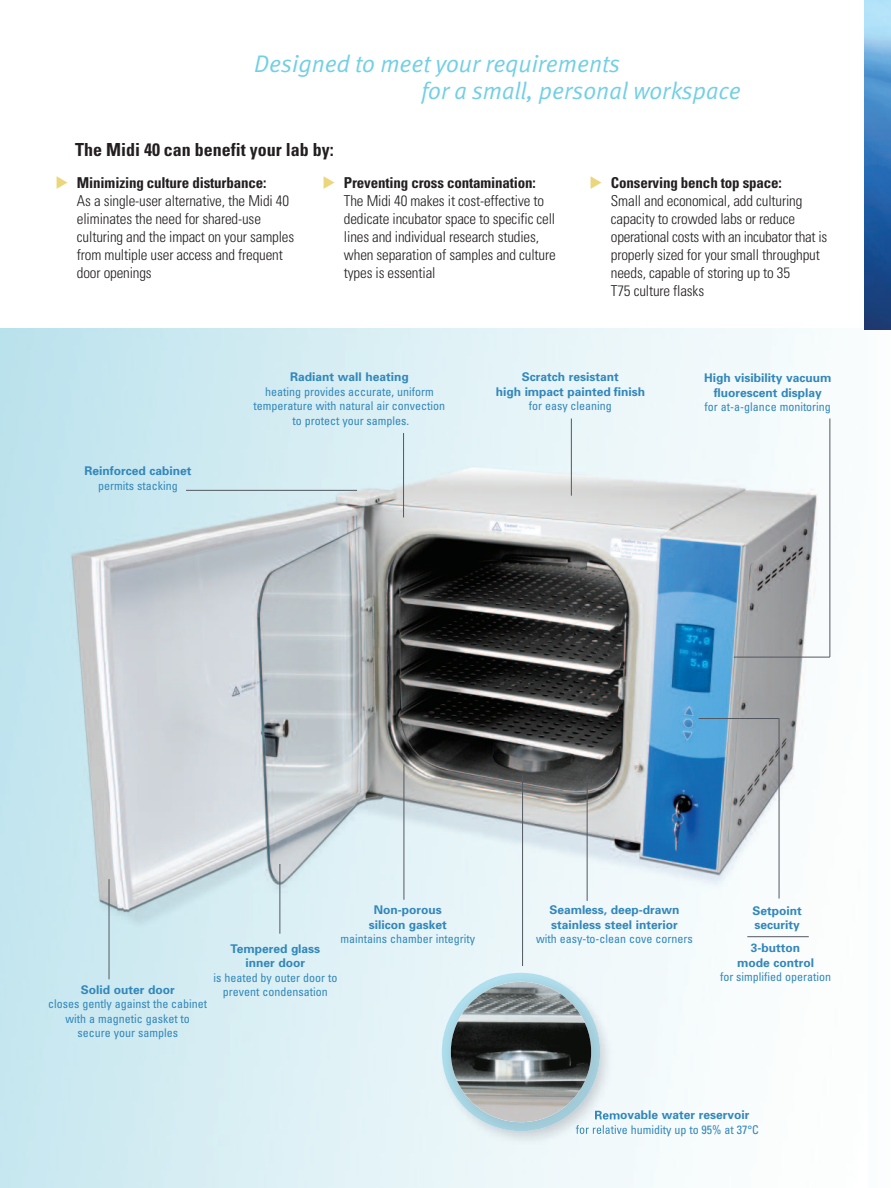
<style>
.page{position:relative;width:891px;height:1188px;background:#fff}
.page>*{position:absolute;margin:0;border:0;box-sizing:border-box;transform-origin:0 0}
.t1{font:italic 24px/27px "Meta Normal LF";color:#73cfe6}
.t2{font:700 condensed 18px "Univers";color:#231f20}
.t3{font:300 condensed 15px/18px "Univers";letter-spacing:-.01em;color:#231f20}
.t4{font:700 condensed 15px "Univers";letter-spacing:-.01em;color:#231f20}
.t5{font:condensed 12px/14.4px "Univers";color:#3287bb;text-align:center}
.t6{font:700 12px/14.4px "Univers";color:#3287bb;text-align:center}
</style>
<div class="page">
<img style="left:0;top:328px;width:868px;height:860px">
<hr style="left:186px;top:490px;width:171px;height:1px;background:#535860">
<hr style="left:830px;top:418px;width:1px;height:239px;background:#535860">
<hr style="left:571px;top:419px;width:1px;height:77px;background:#535860">
<hr style="left:587px;top:775px;width:1px;height:126px;background:#535860">
<hr style="left:403px;top:433px;width:1px;height:85px;background:#535860">
<hr style="left:734px;top:657px;width:96px;height:1px;background:#535860">
<hr style="left:747px;top:936px;width:62px;height:1px;background:#535860">
<hr style="left:404px;top:764px;width:1px;height:136px;background:#535860">
<hr style="left:522px;top:775px;width:1px;height:191px;background:#535860">
<hr style="left:280px;top:864px;width:1px;height:70px;background:#535860">
<hr style="left:109px;top:879px;width:1px;height:100px;background:#535860">
<img style="left:864px;top:0;width:27px;height:329px">
<img style="left:435px;top:966px;width:185px;height:185px">
<img style="left:600px;top:1111px;width:20px;height:9px">
<img style="left:576px;top:1125px;width:44px;height:9px">
<img style="left:442px;top:973px;width:158px;height:158px">
<img style="left:451px;top:982px;width:140px;height:140px">
<hr style="left:779px;top:718px;width:1px;height:181px;background:#535860">
<hr style="left:699px;top:718px;width:80px;height:1px;background:#535860">
<h1 class="t1" style="left:422px;top:52px;width:321px;text-indent:-167px">Designed to meet your requirements<br>for a small, personal workspace</h1>
<p class="t2" style="left:75px;top:143px;width:260px">The Midi 40 can benefit your lab by:</p>
<p class="t4" style="left:77px;top:177px;width:191px">Minimizing culture disturbance:</p>
<p class="t3" style="left:77px;top:193px;width:219px">As a single-user alternative, the Midi 40 eliminates the need for shared-use culturing and the impact on your samples from multiple user access and frequent door openings</p>
<p class="t4" style="left:344px;top:177px;width:194px">Preventing cross contamination:</p>
<p class="t3" style="left:344px;top:193px;width:213px">The Midi 40 makes it cost-effective to dedicate incubator space to specific cell lines and individual research studies, when separation of samples and culture types is essential</p>
<p class="t4" style="left:611px;top:177px;width:173px">Conserving bench top space:</p>
<p class="t3" style="left:611px;top:193px;width:218px">Small and economical, add culturing capacity to crowded labs or reduce operational costs with an incubator that is properly sized for your small throughput needs, capable of storing up to 35<br>T75 culture flasks</p>
<p class="t6" style="left:85px;top:465px;width:108px">Reinforced cabinet</p>
<p class="t5" style="left:98px;top:479px;width:81px">permits stacking</p>
<p class="t6" style="left:290px;top:371px;width:120px">Radiant wall heating</p>
<p class="t5" style="left:254px;top:385px;width:193px">heating provides accurate, uniform temperature with natural air convection to protect your samples.</p>
<p class="t6" style="left:496px;top:371px;width:151px">Scratch resistant<br>high impact painted finish</p>
<p class="t5" style="left:529px;top:400px;width:85px">for easy cleaning</p>
<p class="t6" style="left:704px;top:372px;width:129px">High visibility vacuum fluorescent display</p>
<p class="t5" style="left:705px;top:401px;width:128px">for at-a-glance monitoring</p>
<p class="t6" style="left:369px;top:904px;width:80px">Non-porous silicon gasket</p>
<p class="t5" style="left:341px;top:933px;width:136px">maintains chamber integrity</p>
<p class="t6" style="left:231px;top:943px;width:91px">Tempered glass inner door</p>
<p class="t5" style="left:213px;top:971px;width:125px">is heated by outer door to prevent condensation</p>
<p class="t6" style="left:81px;top:984px;width:95px">Solid outer door</p>
<p class="t5" style="left:48px;top:998px;width:160px">closes gently against the cabinet with a magnetic gasket to secure your samples</p>
<p class="t6" style="left:549px;top:904px;width:132px;text-align:left">Seamless, deep-drawn stainless steel interior</p>
<p class="t5" style="left:536px;top:933px;width:158px">with easy-to-clean cove corners</p>
<p class="t6" style="left:753px;top:904px;width:51px;text-align:left">Setpoint security</p>
<p class="t6" style="left:737px;top:942px;width:78px">3-button mode control</p>
<p class="t5" style="left:720px;top:971px;width:113px">for simplified operation</p>
<p class="t6" style="left:594px;top:1109px;width:157px">Removable water reservoir</p>
<p class="t5" style="left:576px;top:1123px;width:185px">for relative humidity up to 95% at 37°C</p>
</div>
